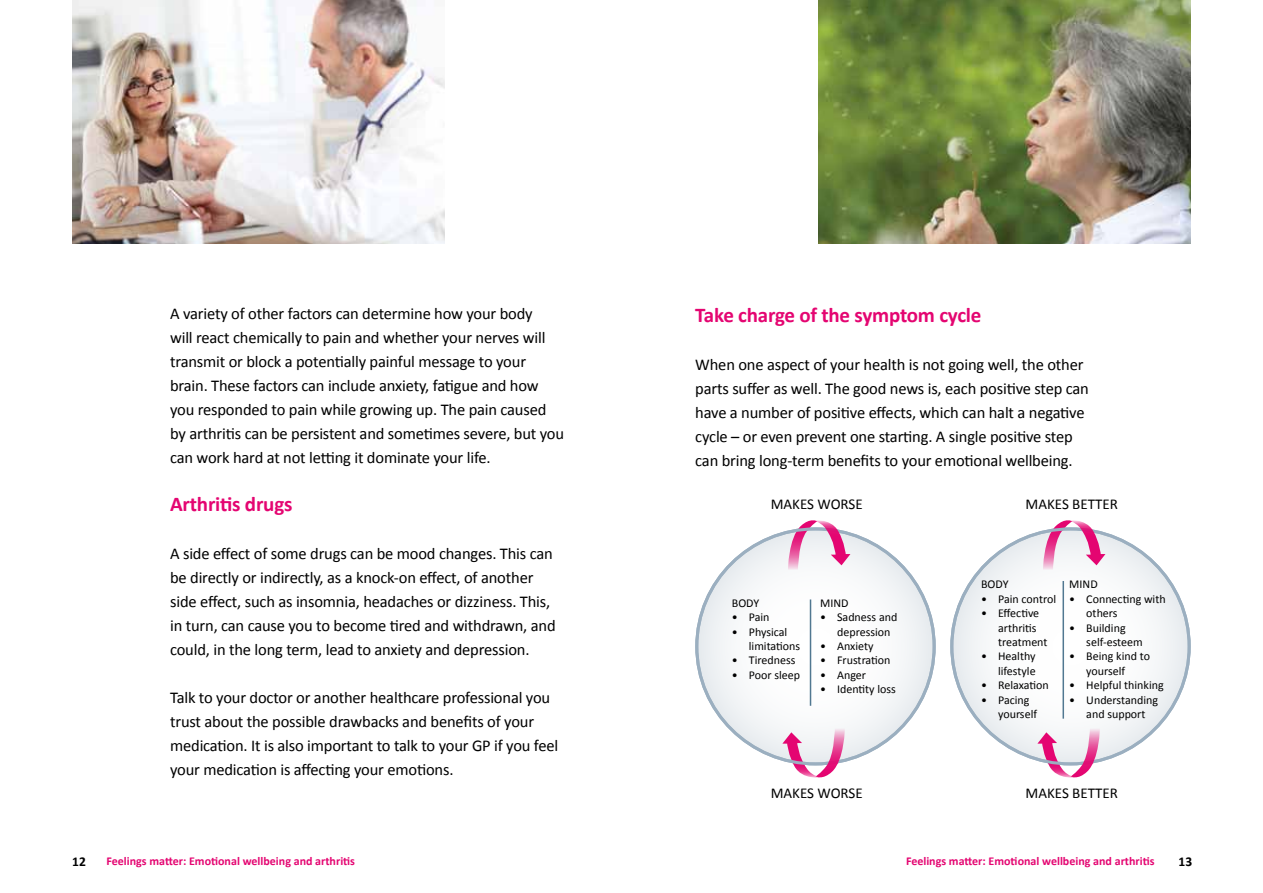
<style>
.page{position:relative;width:1263px;height:893px;background:#fff}
.page>*{position:absolute;margin:0;border:0;box-sizing:border-box;transform-origin:0 0}
.t1{font:700 21px "Calibri";letter-spacing:-.01em;color:#e40571}
.t2{font:16.5px/24px "Calibri";letter-spacing:-.01em;color:#000}
.t3{font:15px "Calibri";color:#000}
.t4{font:700 13.5px "Calibri";color:#000}
.t5{font:12px/14.4px "Calibri";color:#000}
.t6{font:700 12px "Calibri";color:#e40571}
</style>
<div class="page">
<img style="left:72px;top:0;width:373px;height:244px">
<img style="left:818px;top:0;width:373px;height:244px">
<div style="left:952px;top:529px;width:237px;height:235px;background:linear-gradient(to right,#f2f4f6,#f2f5f6);border-radius:50%"></div>
<svg style="left:697px;top:529px;width:237px;height:235px"></svg>
<hr style="left:810px;top:599px;width:1px;height:107px;background:#517891">
<hr style="left:1062px;top:581px;width:2px;height:138px;background:#517891">
<svg style="left:1043px;top:520px;width:62px;height:50px"></svg>
<svg style="left:788px;top:520px;width:62px;height:50px"></svg>
<svg style="left:1037px;top:728px;width:63px;height:50px"></svg>
<svg style="left:782px;top:728px;width:63px;height:50px"></svg>
<p class="t2" style="left:170px;top:301px;width:396px">A variety of other factors can determine how your body<br>will react chemically to pain and whether your nerves will transmit or block a potentially painful message to your brain. These factors can include anxiety, fatigue and how you responded to pain while growing up. The pain caused by arthritis can be persistent and sometimes severe, but you can work hard at not letting it dominate your life.</p>
<p class="t1" style="left:170px;top:490px;width:124px">Arthritis drugs</p>
<p class="t2" style="left:170px;top:541px;width:387px">A side effect of some drugs can be mood changes. This can be directly or indirectly, as a knock-on effect, of another side effect, such as insomnia, headaches or dizziness. This, in turn, can cause you to become tired and withdrawn, and could, in the long term, lead to anxiety and depression.</p>
<p class="t2" style="left:170px;top:685px;width:390px">Talk to your doctor or another healthcare professional you trust about the possible drawbacks and benefits of your medication. It is also important to talk to your GP if you feel your medication is affecting your emotions.</p>
<p class="t1" style="left:695px;top:302px;width:288px">Take charge of the symptom cycle</p>
<p class="t2" style="left:695px;top:352px;width:395px">When one aspect of your health is not going well, the other parts suffer as well. The good news is, each positive step can have a number of positive effects, which can halt a negative cycle – or even prevent one starting. A single positive step can bring long-term benefits to your emotional wellbeing.</p>
<p class="t3" style="left:771px;top:494px;width:94px">MAKES WORSE</p>
<p class="t3" style="left:1025px;top:494px;width:94px">MAKES BETTER</p>
<p class="t5" style="left:732px;top:596px;width:29px">BODY</p>
<p class="t5" style="left:732px;top:610px;width:39px">• Pain</p>
<p class="t5" style="left:749px;top:624px;width:53px;text-indent:-17px">• Physical limitations</p>
<p class="t5" style="left:732px;top:653px;width:65px">• Tiredness</p>
<p class="t5" style="left:732px;top:668px;width:70px">• Poor sleep</p>
<p class="t5" style="left:820px;top:596px;width:30px">MIND</p>
<p class="t5" style="left:837px;top:610px;width:62px;text-indent:-17px">• Sadness and depression</p>
<p class="t5" style="left:820px;top:639px;width:55px">• Anxiety</p>
<p class="t5" style="left:820px;top:653px;width:72px">• Frustration</p>
<p class="t5" style="left:820px;top:668px;width:47px">• Anger</p>
<p class="t5" style="left:820px;top:682px;width:77px">• Identity loss</p>
<p class="t5" style="left:981px;top:577px;width:29px">BODY</p>
<p class="t5" style="left:981px;top:592px;width:77px">• Pain control</p>
<p class="t5" style="left:998px;top:606px;width:51px;text-indent:-17px">• Effective arthritis treatment</p>
<p class="t5" style="left:981px;top:649px;width:56px;text-align:right">• Healthy lifestyle</p>
<p class="t5" style="left:981px;top:678px;width:69px">• Relaxation</p>
<p class="t5" style="left:998px;top:692px;width:40px;text-indent:-17px">• Pacing yourself</p>
<p class="t5" style="left:1069px;top:577px;width:30px">MIND</p>
<p class="t5" style="left:1086px;top:592px;width:81px;text-indent:-17px">• Connecting with others</p>
<p class="t5" style="left:1086px;top:620px;width:58px;text-indent:-17px">• Building self-esteem</p>
<p class="t5" style="left:1086px;top:649px;width:65px;text-indent:-17px">• Being kind to yourself</p>
<p class="t5" style="left:1069px;top:678px;width:96px">• Helpful thinking</p>
<p class="t5" style="left:1069px;top:692px;width:90px;text-align:center">• Understanding and support</p>
<p class="t3" style="left:771px;top:783px;width:94px">MAKES WORSE</p>
<p class="t3" style="left:1025px;top:783px;width:94px">MAKES BETTER</p>
<p class="t4" style="left:72px;top:853px;width:15px">12</p>
<p class="t6" style="left:107px;top:853px;width:250px">Feelings matter: Emotional wellbeing and arthritis</p>
<p class="t6" style="left:906px;top:853px;width:250px">Feelings matter: Emotional wellbeing and arthritis</p>
<p class="t4" style="left:1178px;top:853px;width:15px">13</p>
</div>
